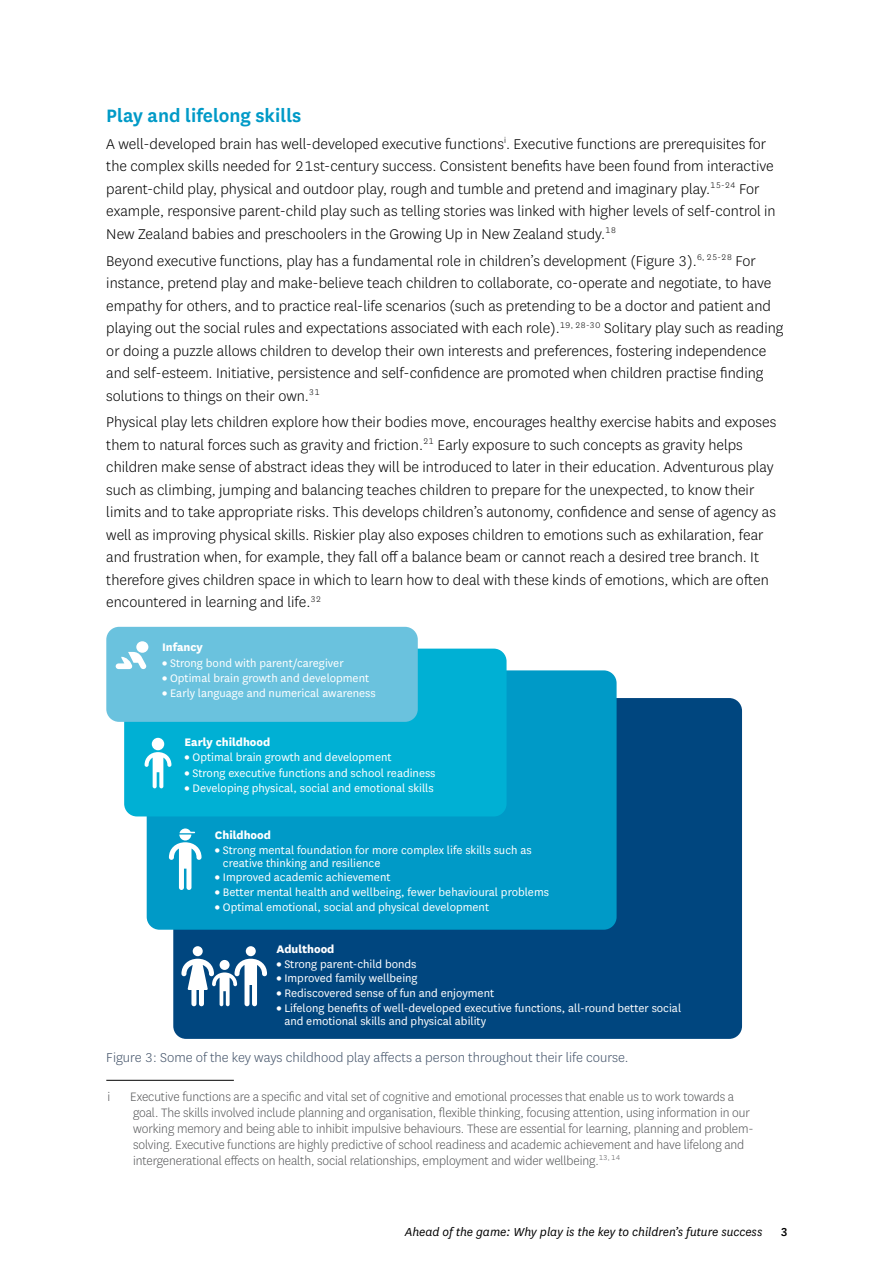
<style>
.page{position:relative;width:893px;height:1263px;background:#fff}
.page>*{position:absolute;margin:0;border:0;box-sizing:border-box;transform-origin:0 0}
.t1{font:600 21px "National";color:#009ac7}
.t2{font:300 16.5px/22.5px "National";color:#000}
.t3{font:300 15px "National";color:#44546a}
.t4{font:300 14.25px/16.2px "National";letter-spacing:-.01em;color:#58595b}
.t5{font:italic 13.5px "National";color:#000}
.t6{font:500 13.5px "National";color:#000}
.t7{font:12.75px/12.8px "National";color:#fff}
.t8{font:800 12.75px "National";color:#fff}
.s1{font-weight:900}
</style>
<div class="page">
<hr style="left:106px;top:1080px;width:128px;height:1px;background:#000">
<div style="left:173px;top:698px;width:569px;height:341px;background:#00467f;border-radius:13px"></div>
<div style="left:147px;top:670px;width:470px;height:260px;background:#009ac7;border-radius:13px"></div>
<div style="left:124px;top:649px;width:383px;height:167px;background:#00b0d4;border-radius:13px"></div>
<div style="left:106px;top:627px;width:312px;height:95px;background:#6ac2de;border-radius:13px"></div>
<svg style="left:116px;top:641px;width:32px;height:28px"></svg>
<svg style="left:145px;top:752px;width:26px;height:36px"></svg>
<div style="left:152px;top:738px;width:12px;height:12px;background:#fff;border-radius:50%"></div>
<svg style="left:169px;top:828px;width:33px;height:62px"></svg>
<div style="left:193px;top:946px;width:10px;height:10px;background:#fff;border-radius:50%"></div>
<svg style="left:181px;top:959px;width:86px;height:47px"></svg>
<div style="left:246px;top:946px;width:10px;height:10px;background:#fff;border-radius:50%"></div>
<p class="t1" style="left:106px;top:101px;width:197px">Play and lifelong skills</p>
<p class="t2" style="left:106px;top:132px;width:671px">A well-developed brain has well-developed executive functions<sup>i</sup>. Executive functions are prerequisites for the complex skills needed for 21st-century success. Consistent benefits have been found from interactive parent-child play, physical and outdoor play, rough and tumble and pretend and imaginary play.<sup>15-24</sup> For example, responsive parent-child play such as telling stories was linked with higher levels of self-control in New Zealand babies and preschoolers in the Growing Up in New Zealand study.<sup>18</sup></p>
<p class="t2" style="left:106px;top:249px;width:679px">Beyond executive functions, play has a fundamental role in children’s development (Figure 3).<sup>6,</sup> <sup>25-28</sup> For instance, pretend play and make-believe teach children to collaborate, co-operate and negotiate, to have empathy for others, and to practice real-life scenarios (such as pretending to be a doctor and patient and playing out the social rules and expectations associated with each role).<sup>19,</sup> <sup>28-30</sup> Solitary play such as reading or doing a puzzle allows children to develop their own interests and preferences, fostering independence and self-esteem. Initiative, persistence and self-confidence are promoted when children practise finding solutions to things on their own.<sup>31</sup></p>
<p class="t2" style="left:106px;top:410px;width:671px">Physical play lets children explore how their bodies move, encourages healthy exercise habits and exposes them to natural forces such as gravity and friction.<sup>21</sup> Early exposure to such concepts as gravity helps children make sense of abstract ideas they will be introduced to later in their education. Adventurous play such as climbing, jumping and balancing teaches children to prepare for the unexpected, to know their limits and to take appropriate risks. This develops children’s autonomy, confidence and sense of agency as well as improving physical skills. Riskier play also exposes children to emotions such as exhilaration, fear and frustration when, for example, they fall off a balance beam or cannot reach a desired tree branch. It therefore gives children space in which to learn how to deal with these kinds of emotions, which are often encountered in learning and life.<sup>32</sup></p>
<p class="t8" style="left:162px;top:638px;width:42px">Infancy</p>
<p class="t7" style="left:162px;top:656px;width:183px"><span class="s1">•</span> Strong bond with parent/caregiver</p>
<p class="t7" style="left:162px;top:671px;width:209px"><span class="s1">•</span> Optimal brain growth and development</p>
<p class="t7" style="left:162px;top:686px;width:215px"><span class="s1">•</span> Early language and numerical awareness</p>
<p class="t8" style="left:185px;top:733px;width:87px">Early childhood</p>
<p class="t7" style="left:185px;top:751px;width:209px"><span class="s1">•</span> Optimal brain growth and development</p>
<p class="t7" style="left:185px;top:766px;width:252px"><span class="s1">•</span> Strong executive functions and school readiness</p>
<p class="t7" style="left:185px;top:781px;width:251px"><span class="s1">•</span> Developing physical, social and emotional skills</p>
<p class="t8" style="left:215px;top:826px;width:58px">Childhood</p>
<p class="t7" style="left:223px;top:843px;width:310px;text-indent:-8px"><span class="s1">•</span> Strong mental foundation for more complex life skills such as creative thinking and resilience</p>
<p class="t7" style="left:215px;top:871px;width:177px"><span class="s1">•</span> Improved academic achievement</p>
<p class="t7" style="left:215px;top:885px;width:336px"><span class="s1">•</span> Better mental health and wellbeing, fewer behavioural problems</p>
<p class="t7" style="left:215px;top:900px;width:276px"><span class="s1">•</span> Optimal emotional, social and physical development</p>
<p class="t8" style="left:276px;top:939px;width:60px">Adulthood</p>
<p class="t7" style="left:276px;top:957px;width:142px"><span class="s1">•</span> Strong parent-child bonds</p>
<p class="t7" style="left:276px;top:971px;width:143px"><span class="s1">•</span> Improved family wellbeing</p>
<p class="t7" style="left:276px;top:986px;width:219px"><span class="s1">•</span> Rediscovered sense of fun and enjoyment</p>
<p class="t7" style="left:284px;top:1001px;width:398px;text-indent:-8px"><span class="s1">•</span> Lifelong benefits of well-developed executive functions, all-round better social and emotional skills and physical ability</p>
<p class="t3" style="left:106px;top:1048px;width:524px">Figure 3: Some of the key ways childhood play affects a person throughout their life course.</p>
<p class="t4" style="left:108px;top:1088px;width:4px">i</p>
<p class="t4" style="left:130px;top:1088px;width:625px">Executive functions are a specific and vital set of cognitive and emotional processes that enable us to work towards a goal. The skills involved include planning and organisation, flexible thinking, focusing attention, using information in our working memory and being able to inhibit impulsive behaviours. These are essential for learning, planning and problem&shy;solving. Executive functions are highly predictive of school readiness and academic achievement and have lifelong and intergenerational effects on health, social relationships, employment and wider wellbeing.<sup>13,</sup> <sup>14</sup></p>
<p class="t5" style="left:405px;top:1224px;width:359px">Ahead of the game: Why play is the key to children’s future success</p>
<p class="t6" style="left:780px;top:1223px;width:9px">3</p>
</div>
